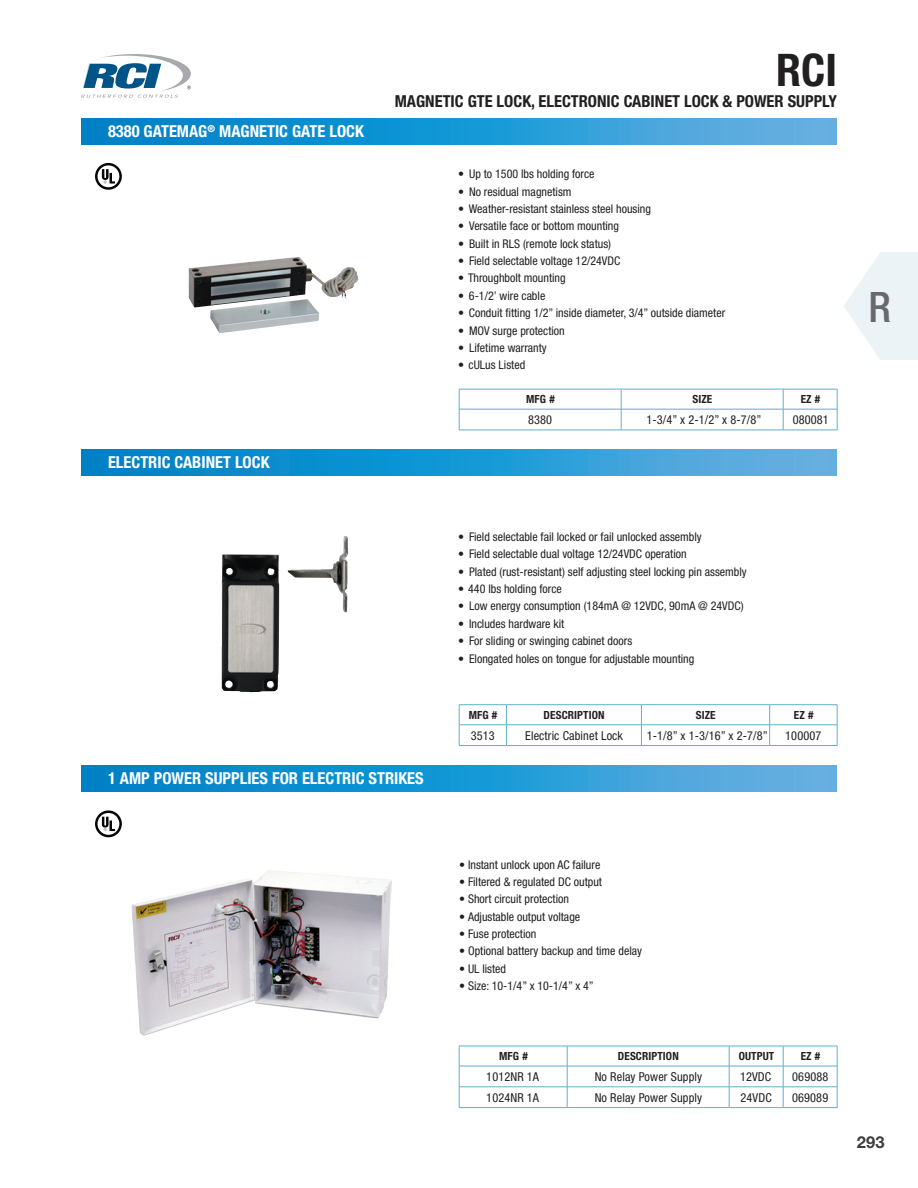
<style>
.page{position:relative;width:918px;height:1188px;background:#fff}
.page>*{position:absolute;margin:0;border:0;box-sizing:border-box;transform-origin:0 0}
.t1{font:700 condensed 45px "Helvetica Neue LT Std";color:#231f20}
.t2{font:500 condensed 42px "Helvetica Neue LT Std";color:#69696c}
.t3{font:700 condensed 16.5px "Helvetica Neue LT Std";color:#fff}
.t4{font:700 condensed 16.5px "Helvetica Neue LT Std";color:#231f20}
.t5{font:700 16.5px "Helvetica Neue LT Std";color:#3e3e3f}
.t6{font:condensed 12.3px "Helvetica Neue LT Std";letter-spacing:.01em;color:#231f20}
.t7{font:condensed 12px "Helvetica Neue LT Std";color:#231f20}
.t8{font:700 condensed 11.25px "Helvetica Neue LT Std";letter-spacing:.01em;color:#231f20}
</style>
<div class="page">
<svg style="left:81px;top:54px;width:110px;height:44px"></svg>
<svg style="left:81px;top:119px;width:756px;height:16px;background:#2598d4"></svg>
<hr style="left:459px;top:1087px;width:108px;height:1px;background:#5fb0cc">
<hr style="left:567px;top:1087px;width:162px;height:1px;background:#5fb0cc">
<svg style="left:567px;top:1053px;width:1px;height:54px"></svg>
<hr style="left:729px;top:1087px;width:54px;height:1px;background:#5fb0cc">
<hr style="left:783px;top:1087px;width:54px;height:1px;background:#5fb0cc">
<hr style="left:459px;top:1107px;width:108px;height:1px;background:#5fb0cc">
<hr style="left:567px;top:1107px;width:162px;height:1px;background:#5fb0cc">
<hr style="left:729px;top:1107px;width:54px;height:1px;background:#5fb0cc">
<hr style="left:783px;top:1107px;width:54px;height:1px;background:#5fb0cc">
<svg style="left:459px;top:1053px;width:1px;height:54px"></svg>
<hr style="left:459px;top:1066px;width:108px;height:1px;background:#5fb0cc">
<hr style="left:567px;top:1066px;width:162px;height:1px;background:#5fb0cc">
<svg style="left:729px;top:1053px;width:1px;height:54px"></svg>
<hr style="left:729px;top:1066px;width:54px;height:1px;background:#5fb0cc">
<svg style="left:783px;top:1053px;width:1px;height:54px"></svg>
<svg style="left:837px;top:1053px;width:1px;height:54px"></svg>
<hr style="left:783px;top:1066px;width:54px;height:1px;background:#5fb0cc">
<img style="left:81px;top:135px;width:837px;height:918px">
<h3 class="t3" style="left:108px;top:121px;width:257px">8380 GATEMAG<sup>®</sup> MAGNETIC GATE LOCK</h3>
<h3 class="t3" style="left:108px;top:452px;width:163px">ELECTRIC CABI NET LOCK</h3>
<h1 class="t1" style="left:776px;top:43px;width:62px">RCI</h1>
<h3 class="t4" style="left:395px;top:91px;width:444px">MAGNETIC GTE LOCK, ELECTRONIC CABI NET LOCK &amp; POWER SUPPLY</h3>
<p class="t7" style="left:458px;top:167px;width:138px">• Up to 1500 lbs holding force</p>
<p class="t7" style="left:458px;top:184px;width:115px">• No residual magnetism</p>
<p class="t7" style="left:458px;top:202px;width:194px">• Weather-resistant stainless steel housing</p>
<p class="t7" style="left:458px;top:219px;width:162px">• Versatile face or bottom mounting</p>
<p class="t7" style="left:458px;top:237px;width:154px">• Built in RLS (remote lock status)</p>
<p class="t7" style="left:458px;top:254px;width:164px">• Field selectable voltage 12/24VDC</p>
<p class="t7" style="left:458px;top:271px;width:109px">• Throughbolt mounting</p>
<p class="t7" style="left:458px;top:289px;width:89px">• 6-1/2’ wire cable</p>
<p class="t7" style="left:458px;top:306px;width:269px">• Conduit fitting 1/2” inside diameter, 3/4” outside diameter</p>
<p class="t7" style="left:458px;top:323px;width:108px">• MOV surge protection</p>
<p class="t7" style="left:458px;top:341px;width:90px">• Lifetime warranty</p>
<p class="t7" style="left:458px;top:358px;width:68px">• cULus Listed</p>
<p class="t8" style="left:526px;top:392px;width:8px">MFG</p>
<p class="t8" style="left:549px;top:392px;width:7px">#</p>
<p class="t8" style="left:692px;top:392px;width:21px">SIZE</p>
<p class="t8" style="left:801px;top:392px;width:21px">EZ #</p>
<p class="t6" style="left:528px;top:412px;width:25px">8380</p>
<p class="t6" style="left:646px;top:412px;width:117px">1-3/4” x 2-1/2” x 8-7/8”</p>
<p class="t6" style="left:793px;top:412px;width:38px">080081</p>
<p class="t7" style="left:458px;top:530px;width:245px">• Field selectable fail locked or fail unlocked assembly</p>
<p class="t7" style="left:458px;top:547px;width:230px">• Field selectable dual voltage 12/24VDC operation</p>
<p class="t7" style="left:458px;top:564px;width:290px">• Plated (rust-resistant) self adjusting steel locking pin assembly</p>
<p class="t7" style="left:458px;top:582px;width:105px">• 440 lbs holding force</p>
<p class="t7" style="left:458px;top:599px;width:287px">• Low energy consumption (184mA @ 12VDC, 90mA @ 24VDC)</p>
<p class="t7" style="left:458px;top:617px;width:108px">• Includes hardware kit</p>
<p class="t7" style="left:458px;top:634px;width:175px">• For sliding or swinging cabinet doors</p>
<p class="t7" style="left:458px;top:651px;width:238px">• Elongated holes on tongue for adjustable mounting</p>
<p class="t8" style="left:469px;top:708px;width:8px">MFG</p>
<p class="t8" style="left:492px;top:708px;width:7px">#</p>
<p class="t8" style="left:544px;top:708px;width:19px">DESCRI</p>
<p class="t8" style="left:577px;top:708px;width:29px">PTION</p>
<p class="t8" style="left:696px;top:708px;width:21px">SIZE</p>
<p class="t8" style="left:794px;top:708px;width:21px">EZ #</p>
<p class="t6" style="left:471px;top:728px;width:25px">3513</p>
<p class="t6" style="left:525px;top:728px;width:99px">Electric Cabinet Lock</p>
<p class="t6" style="left:647px;top:728px;width:123px">1-1/8” x 1-3/16” x 2-7/8”</p>
<p class="t6" style="left:785px;top:728px;width:38px">100007</p>
<h3 class="t3" style="left:108px;top:768px;width:317px">1 AMP POWER SUPPLIES FOR ELECTRIC STRI KES</h3>
<h2 class="t2" style="left:869px;top:282px;width:24px">R</h2>
<p class="t7" style="left:459px;top:857px;width:143px">• Instant unlock upon AC failure</p>
<p class="t7" style="left:459px;top:875px;width:145px">• Filtered &amp; regulated DC output</p>
<p class="t7" style="left:459px;top:892px;width:112px">• Short circuit protection</p>
<p class="t7" style="left:459px;top:909px;width:123px">• Adjustable output voltage</p>
<p class="t7" style="left:459px;top:927px;width:79px">• Fuse protection</p>
<p class="t7" style="left:459px;top:944px;width:184px">• Optional battery backup and time delay</p>
<p class="t7" style="left:459px;top:962px;width:49px">• UL listed</p>
<p class="t7" style="left:459px;top:979px;width:136px">• Size: 10-1/4” x 10-1/4” x 4”</p>
<p class="t8" style="left:499px;top:1049px;width:8px">MFG</p>
<p class="t8" style="left:522px;top:1049px;width:7px">#</p>
<p class="t8" style="left:618px;top:1049px;width:19px">DESCRI</p>
<p class="t8" style="left:651px;top:1049px;width:29px">PTION</p>
<p class="t8" style="left:739px;top:1049px;width:37px">OUTPUT</p>
<p class="t8" style="left:801px;top:1049px;width:21px">EZ #</p>
<p class="t6" style="left:486px;top:1069px;width:54px">1012NR 1A</p>
<p class="t6" style="left:595px;top:1069px;width:109px">No Relay Power Supply</p>
<p class="t6" style="left:740px;top:1069px;width:33px">12VDC</p>
<p class="t6" style="left:792px;top:1069px;width:38px">069088</p>
<p class="t6" style="left:486px;top:1090px;width:54px">1024NR 1A</p>
<p class="t6" style="left:595px;top:1090px;width:109px">No Relay Power Supply</p>
<p class="t6" style="left:741px;top:1090px;width:33px">24VDC</p>
<p class="t6" style="left:792px;top:1090px;width:38px">069089</p>
<h3 class="t5" style="left:857px;top:1132px;width:29px">293</h3>
</div>
